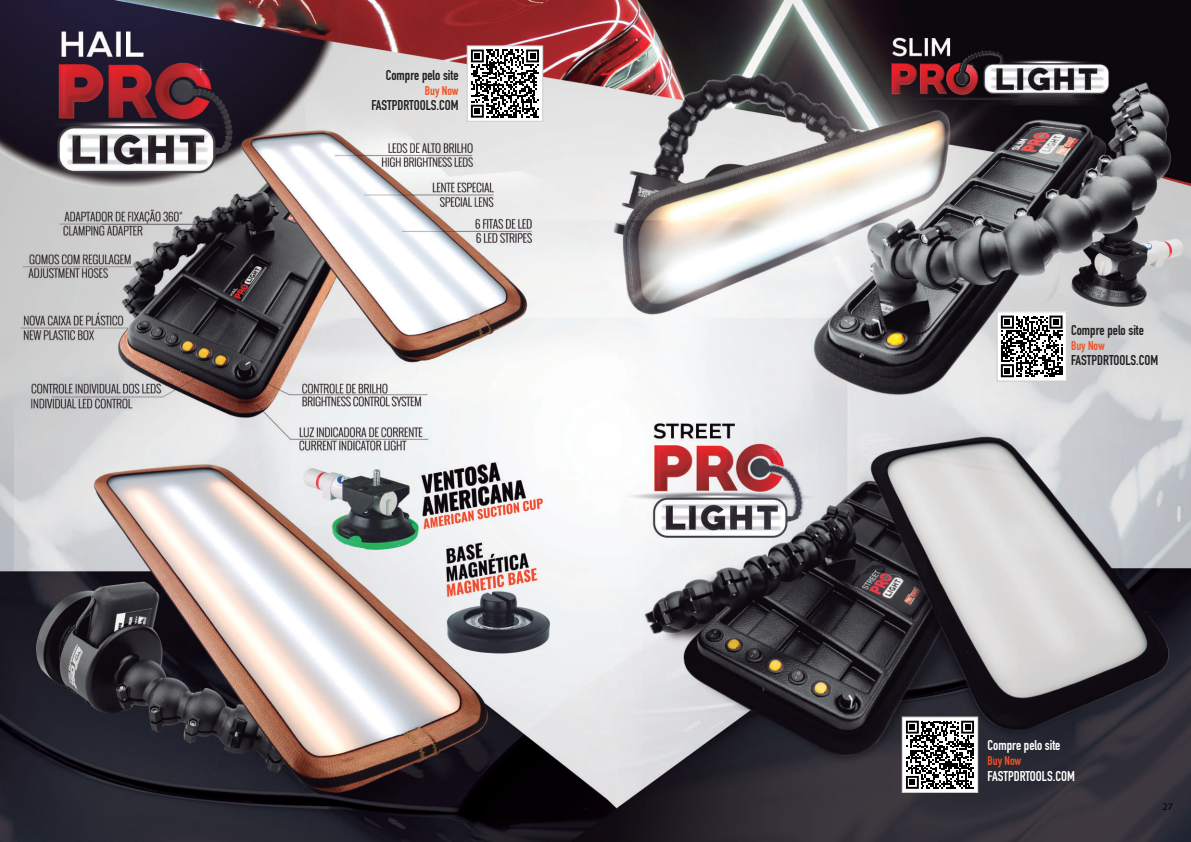
<style>
.page{position:relative;width:1191px;height:842px;background:#fff}
.page>*{position:absolute;margin:0;border:0;box-sizing:border-box;transform-origin:0 0}
.t1{font:700 14px "DIN Condensed";color:#231f20}
.t2{font:700 14px "DIN Condensed";color:#fff}
.t3{font:700 12.5px "DIN Condensed";color:#f05124}
.t4{font:10px "Myriad Pro";color:#000}
</style>
<div class="page">
<img style="left:0;top:0;width:1191px;height:842px">
<div style="left:997px;top:312px;width:69px;height:69px;background:linear-gradient(to right,#fff,#fff)"></div>
<svg style="left:1001px;top:316px;width:61px;height:61px"></svg>
<div style="left:996px;top:311px;width:70px;height:70px;border:1px solid #cdc9c8"></div>
<div style="left:902px;top:717px;width:75px;height:75px;background:#fff"></div>
<svg style="left:906px;top:721px;width:68px;height:68px"></svg>
<div style="left:901px;top:716px;width:77px;height:77px;border:1px solid #cdc9c8"></div>
<div style="left:467px;top:46px;width:76px;height:75px;background:#fff"></div>
<svg style="left:471px;top:50px;width:68px;height:68px"></svg>
<div style="left:467px;top:45px;width:76px;height:77px;border:1px solid #cdc9c8"></div>
<p class="t1" style="left:386px;top:66px;width:74px">Compre pelo site</p>
<p class="t3" style="left:425px;top:82px;width:35px">Buy Now</p>
<p class="t1" style="left:371px;top:96px;width:89px">FASTPDRTOOLS.COM</p>
<p class="t1" style="left:1071px;top:320px;width:74px">Compre pelo site</p>
<p class="t3" style="left:1071px;top:337px;width:35px">Buy Now</p>
<p class="t1" style="left:1071px;top:351px;width:89px">FASTPDRTOOLS.COM</p>
<p class="t2" style="left:987px;top:735px;width:74px">Compre pelo site</p>
<p class="t3" style="left:987px;top:752px;width:35px">Buy Now</p>
<p class="t2" style="left:987px;top:766px;width:89px">FASTPDRTOOLS.COM</p>
<p class="t4" style="left:1162px;top:800px;width:12px">27</p>
</div>
